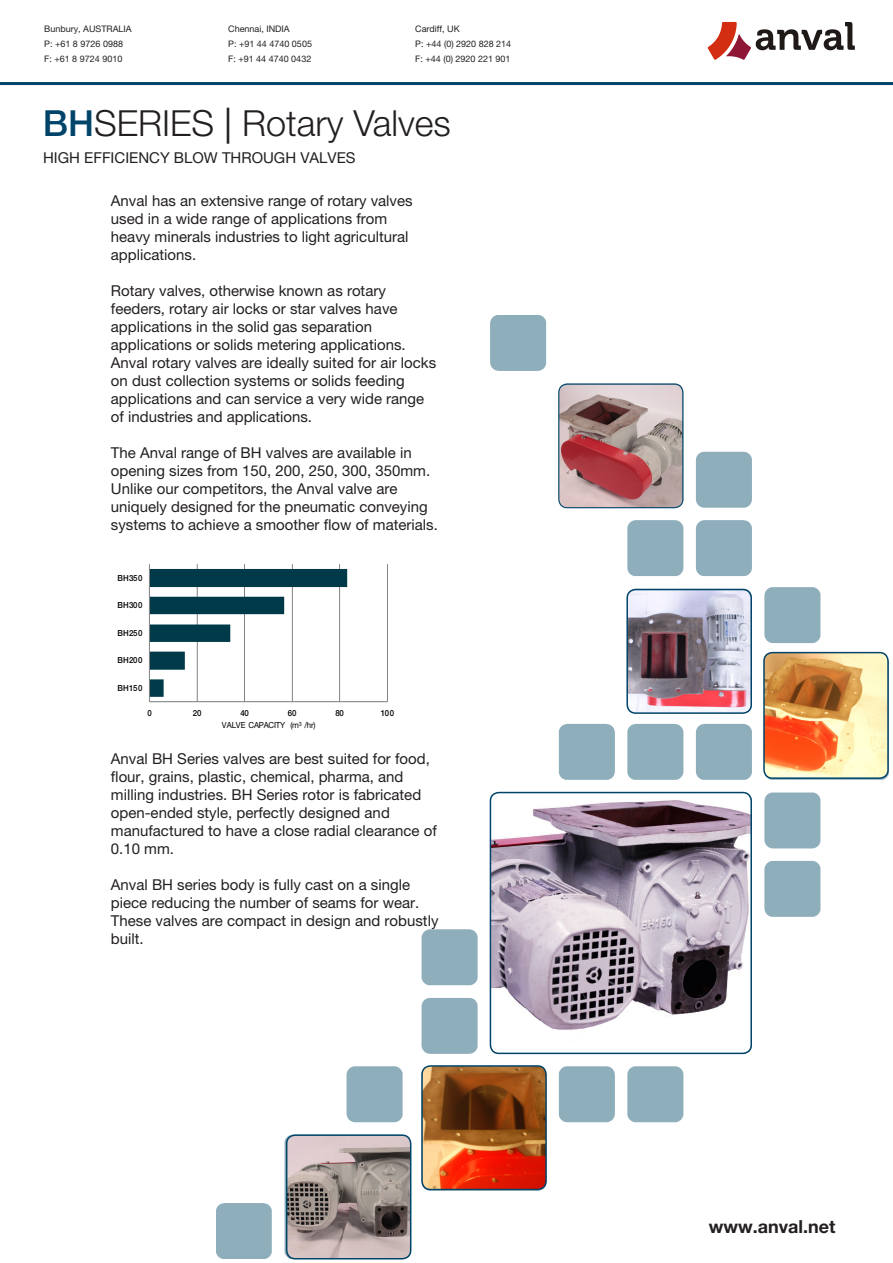
<style>
.page{position:relative;width:893px;height:1263px;background:#fff}
.page>*{position:absolute;margin:0;border:0;box-sizing:border-box;transform-origin:0 0}
.t1{font:300 36px "Helvetica Neue LT Pro";color:#231f20}
.Contact_Details_-_Co{font:700 18px "Helvetica Neue LT Pro";color:#231f20}
.t2{font:15px/18px "Helvetica Neue LT Pro";color:#231f20}
.Contact_Details_-_Co-2{font:9px "Helvetica Neue LT Pro";color:#231f20}
.t3{font:500 8.4px "Helvetica Neue LT Pro";letter-spacing:-.01em;color:#000001;scale:.94 1}
.t4{font:8.4px "Helvetica Neue LT Pro";letter-spacing:-.03em;color:#000001;scale:.94 1}
.s1{font-weight:500;color:#00446a}
.s2{font-weight:400}
</style>
<div class="page">
<hr style="left:0;top:82px;width:893px;height:3px;background:#00446a">
<img style="left:217px;top:316px;width:669px;height:943px">
<div style="left:116px;top:556px;width:285px;height:181px;background:#fff"></div>
<hr style="left:387px;top:564px;width:1px;height:138px;background:#7b7e7f">
<hr style="left:339px;top:564px;width:1px;height:138px;background:#7b7e7f">
<hr style="left:292px;top:564px;width:1px;height:138px;background:#7b7e7f">
<hr style="left:244px;top:564px;width:1px;height:138px;background:#7b7e7f">
<hr style="left:197px;top:564px;width:1px;height:138px;background:#7b7e7f">
<svg style="left:150px;top:569px;width:197px;height:128px"></svg>
<hr style="left:149px;top:701px;width:238px;height:1px;background:#7b7e7f">
<hr style="left:149px;top:564px;width:1px;height:138px;background:#7b7e7f">
<img style="left:422px;top:1066px;width:124px;height:123px">
<div style="left:421px;top:1065px;width:126px;height:125px;border:2px solid #00446a;border-radius:9px"></div>
<img style="left:764px;top:653px;width:124px;height:125px">
<div style="left:763px;top:652px;width:126px;height:127px;border:2px solid #00446a;border-radius:9px"></div>
<img style="left:287px;top:1135px;width:124px;height:124px">
<div style="left:286px;top:1134px;width:125px;height:125px;border:2px solid #00446a;border-radius:9px"></div>
<img style="left:627px;top:589px;width:124px;height:124px">
<div style="left:626px;top:589px;width:126px;height:125px;border:2px solid #00446a;border-radius:9px"></div>
<img style="left:490px;top:792px;width:261px;height:261px">
<div style="left:490px;top:792px;width:262px;height:262px;border:2px solid #00446a;border-radius:9px"></div>
<svg style="left:708px;top:22px;width:147px;height:38px"></svg>
<img style="left:559px;top:384px;width:124px;height:124px">
<div style="left:558px;top:384px;width:125px;height:124px;border:1px solid #00446a;border-radius:9px"></div>
<p class="Contact_Details_-_Co-2" style="left:44px;top:24px;width:89px">Bunbury, AUSTRALIA</p>
<p class="Contact_Details_-_Co-2" style="left:44px;top:39px;width:80px">P: +61 8 9726 0988</p>
<p class="Contact_Details_-_Co-2" style="left:44px;top:54px;width:80px">F: +61 8 9724 9010</p>
<p class="Contact_Details_-_Co-2" style="left:228px;top:23px;width:63px">Chennai, INDIA</p>
<p class="Contact_Details_-_Co-2" style="left:228px;top:38px;width:85px">P: +91 44 4740 0505</p>
<p class="Contact_Details_-_Co-2" style="left:228px;top:54px;width:85px">F: +91 44 4740 0432</p>
<p class="Contact_Details_-_Co-2" style="left:415px;top:23px;width:46px">Cardiff, UK</p>
<p class="Contact_Details_-_Co-2" style="left:415px;top:38px;width:97px">P: +44 (0) 2920 828 214</p>
<p class="Contact_Details_-_Co-2" style="left:415px;top:54px;width:97px">F: +44 (0) 2920 221 901</p>
<p class="t1" style="left:43px;top:101px;width:410px"><span class="s1">BH</span>SERIES <span class="s2">|</span> Rotary Valves</p>
<p class="t2" style="left:43px;top:148px;width:314px">HIGH EFFICIENCY BLOW THROUGH VALVES</p>
<p class="t2" style="left:111px;top:191px;width:303px">Anval has an extensive range of rotary valves used in a wide range of applications from heavy minerals industries to light agricultural applications.</p>
<p class="t2" style="left:111px;top:281px;width:327px">Rotary valves, otherwise known as rotary feeders, rotary air locks or star valves have applications in the solid gas separation applications or solids metering applications.<br>Anval rotary valves are ideally suited for air locks on dust collection systems or solids feeding applications and can service a very wide range of industries and applications.</p>
<p class="t2" style="left:111px;top:443px;width:328px">The Anval range of BH valves are available in opening sizes from 150, 200, 250, 300, 350mm.<br>Unlike our competitors, the Anval valve are uniquely designed for the pneumatic conveying systems to achieve a smoother flow of materials.</p>
<p class="t3" style="left:118px;top:573px;width:28px">BH350</p>
<p class="t3" style="left:118px;top:600px;width:28px">BH300</p>
<p class="t3" style="left:118px;top:628px;width:28px">BH250</p>
<p class="t3" style="left:118px;top:655px;width:28px">BH200</p>
<p class="t3" style="left:118px;top:683px;width:28px">BH150</p>
<p class="t3" style="left:148px;top:708px;width:6px">0</p>
<p class="t3" style="left:193px;top:708px;width:11px">20</p>
<p class="t3" style="left:240px;top:708px;width:11px">40</p>
<p class="t3" style="left:288px;top:708px;width:11px">60</p>
<p class="t3" style="left:335px;top:708px;width:11px">80</p>
<p class="t3" style="left:381px;top:708px;width:16px">100</p>
<p class="t4" style="left:222px;top:720px;width:101px">VALVE CAPACITY (m<sup>3</sup> /hr)</p>
<p class="t2" style="left:111px;top:749px;width:327px">Anval BH Series valves are best suited for food, flour, grains, plastic, chemical, pharma, and milling industries. BH Series rotor is fabricated open-ended style, perfectly designed and manufactured to have a close radial clearance of 0.10 mm.</p>
<p class="t2" style="left:111px;top:875px;width:329px">Anval BH series body is fully cast on a single piece reducing the number of seams for wear.<br>These valves are compact in design and robustly built.</p>
<p class="Contact_Details_-_Co" style="left:709px;top:1216px;width:128px">www.anval.net</p>
</div>
